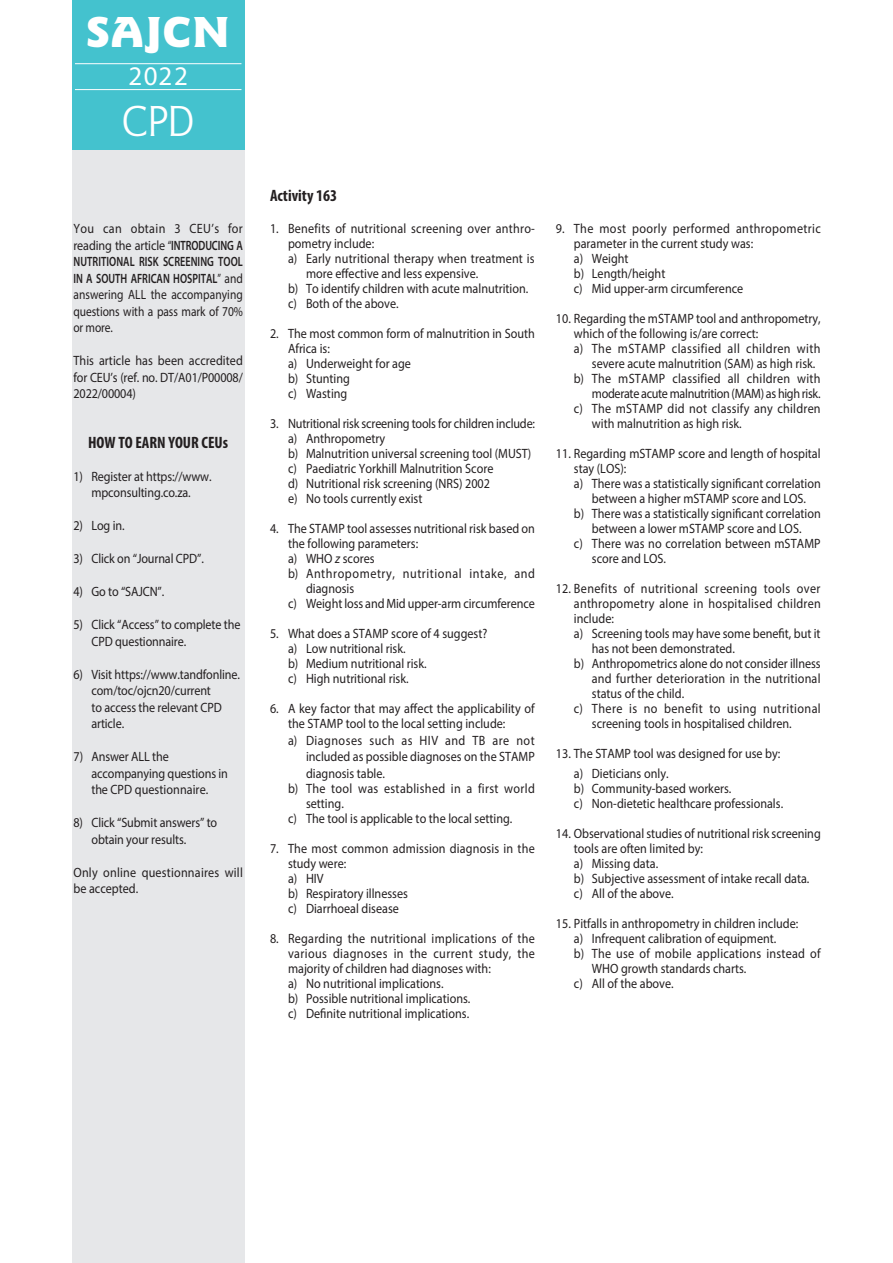
<style>
.page{position:relative;width:893px;height:1263px;background:#fff}
.page>*{position:absolute;margin:0;border:0;box-sizing:border-box;transform-origin:0 0}
.t1{font:900 45px "Goudy Sans Pro";letter-spacing:.025em;color:#fff}
.t2{font:45px "Goudy Sans Pro";color:#fff}
.t3{font:27px "Myriad Pro";color:#fff}
.t4{font:700 condensed 16.5px "Myriad Pro";color:#231f20}
.t5{font:13.5px/15px "Myriad Pro";color:#231f20;scale:.9 1}
.t6{font:13.5px "Myriad Pro";letter-spacing:.02em;color:#231f20;scale:.9 1}
.t7{font:13.5px "Myriad Pro";letter-spacing:.035em;color:#231f20;scale:.9 1}
.t8{font:13.5px "Myriad Pro";letter-spacing:-.025em;color:#231f20;scale:.9 1}
.t9{font:13.5px "Myriad Pro";letter-spacing:.045em;color:#231f20;scale:.9 1}
.t10{font:13.5px "Myriad Pro";letter-spacing:.025em;color:#231f20;scale:.9 1}
.t11{font:13.5px "Myriad Pro";letter-spacing:.03em;color:#231f20;scale:.9 1}
.s1{font-weight:600}
.s2{font-style:italic}
</style>
<div class="page">
<div style="left:72px;top:0;width:172px;height:151px;background:#44c2ce"></div>
<hr style="left:75px;top:63px;width:166px;height:1px;background:#fff">
<hr style="left:75px;top:89px;width:166px;height:1px;background:#fff">
<div style="left:72px;top:151px;width:172px;height:1111px;background:#e6e7e9"></div>
<h1 class="t1" style="left:87px;top:5px;width:145px">SAJCN</h1>
<h2 class="t3" style="left:128px;top:59px;width:61px">2022</h2>
<h1 class="t2" style="left:122px;top:96px;width:74px">CPD</h1>
<p class="t5" style="left:73px;top:220px;width:190px;line-height:16.5px;text-align:justify">You can obtain 3 CEU’s for reading the article “<span class="s1">INTRODUCING A NUTRITIONAL RISK SCREENING TOOL IN A SOUTH AFRICAN HOSPITAL</span>” and answering ALL the accompanying questions with a pass mark of 70% or more.</p>
<p class="t5" style="left:73px;top:352px;width:190px;line-height:16.5px;text-align:justify">This article has been accredited for CEU’s (ref. no. DT/A01/P00008/ 2022/00004)</p>
<p class="t4" style="left:88px;top:432px;width:142px">HOW TO EARN YOUR CEUs</p>
<p class="t5" style="left:73px;top:468px;width:155px;line-height:16.5px;text-align:center">1) Register at https://www. mpconsulting.co.za.</p>
<p class="t5" style="left:73px;top:518px;width:58px">2) Log in.</p>
<p class="t5" style="left:73px;top:551px;width:146px">3) Click on “Journal CPD”.</p>
<p class="t5" style="left:73px;top:584px;width:102px">4) Go to “SAJCN”.</p>
<p class="t5" style="left:91px;top:616px;width:167px;line-height:16.5px;text-indent:-18px">5) Click “Access” to complete the<br>CPD questionnaire.</p>
<p class="t5" style="left:91px;top:666px;width:167px;line-height:16.5px;text-indent:-18px">6) Visit https://www.tandfonline. com/toc/ojcn20/current<br>to access the relevant CPD article.</p>
<p class="t5" style="left:91px;top:748px;width:153px;line-height:16.5px;text-indent:-18px">7) Answer ALL the accompanying questions in the CPD questionnaire.</p>
<p class="t5" style="left:91px;top:814px;width:141px;line-height:16.5px;text-indent:-18px">8) Click “Submit answers” to obtain your results.</p>
<p class="t5" style="left:73px;top:864px;width:190px;line-height:16.5px">Only online questionnaires will be accepted.</p>
<p class="t4" style="left:270px;top:186px;width:69px">Activity 163</p>
<p class="t6" style="left:270px;top:220px;width:296px">1. Benefits of nutritional screening over anthro-</p>
<p class="t5" style="left:288px;top:236px;width:97px">pometry include:</p>
<p class="t5" style="left:288px;top:251px;width:276px">a) Early nutritional therapy when treatment is</p>
<p class="t5" style="left:306px;top:266px;width:193px">more effective and less expensive.</p>
<p class="t5" style="left:288px;top:281px;width:269px">b) To identify children with acute malnutrition.</p>
<p class="t5" style="left:288px;top:296px;width:124px">c) Both of the above.</p>
<p class="t5" style="left:288px;top:326px;width:276px;text-indent:-18px">2. The most common form of malnutrition in South<br>Africa is:<br>a) Underweight for age<br>b) Stunting<br>c) Wasting</p>
<p class="t5" style="left:288px;top:416px;width:276px;text-indent:-18px">3. Nutritional risk screening tools for children include: a) Anthropometry<br>b) Malnutrition universal screening tool (MUST) c) Paediatric Yorkhill Malnutrition Score<br>d) Nutritional risk screening (NRS) 2002<br>e) No tools currently exist</p>
<p class="t5" style="left:270px;top:521px;width:296px">4. The STAMP tool assesses nutritional risk based on</p>
<p class="t5" style="left:288px;top:536px;width:146px">the following parameters:</p>
<p class="t5" style="left:288px;top:551px;width:98px">a) WHO <span class="s2">z</span> scores</p>
<p class="t9" style="left:288px;top:565px;width:276px">b) Anthropometry, nutritional intake, and</p>
<p class="t5" style="left:306px;top:581px;width:55px">diagnosis</p>
<p class="t5" style="left:288px;top:596px;width:276px">c) Weight loss and Mid upper-arm circumference</p>
<p class="t5" style="left:288px;top:626px;width:223px;text-indent:-18px">5. What does a STAMP score of 4 suggest? a) Low nutritional risk.<br>b) Medium nutritional risk.<br>c) High nutritional risk.</p>
<p class="t5" style="left:288px;top:701px;width:276px;text-indent:-18px">6. A key factor that may affect the applicability of the STAMP tool to the local setting include:</p>
<p class="t5" style="left:306px;top:732px;width:256px;line-height:16.5px;text-align:justify;text-indent:-18px">a) Diagnoses such as HIV and TB are not included as possible diagnoses on the STAMP diagnosis table.</p>
<p class="t10" style="left:288px;top:780px;width:276px">b) The tool was established in a first world</p>
<p class="t5" style="left:306px;top:796px;width:44px">setting.</p>
<p class="t5" style="left:288px;top:811px;width:251px">c) The tool is applicable to the local setting.</p>
<p class="t5" style="left:288px;top:841px;width:276px;text-indent:-18px">7. The most common admission diagnosis in the study were:<br>a) HIV<br>b) Respiratory illnesses<br>c) Diarrhoeal disease</p>
<p class="t5" style="left:288px;top:931px;width:276px;text-indent:-18px">8. Regarding the nutritional implications of the various diagnoses in the current study, the majority of children had diagnoses with:<br>a) No nutritional implications.<br>b) Possible nutritional implications.<br>c) Definite nutritional implications.</p>
<p class="t5" style="left:574px;top:221px;width:276px;text-indent:-18px">9. The most poorly performed anthropometric parameter in the current study was:<br>a) Weight<br>b) Length/height<br>c) Mid upper-arm circumference</p>
<p class="t5" style="left:556px;top:311px;width:296px">10. Regarding the mSTAMP tool and anthropometry,</p>
<p class="t5" style="left:574px;top:326px;width:206px">which of the following is/are correct:</p>
<p class="t11" style="left:574px;top:340px;width:276px">a) The mSTAMP classified all children with</p>
<p class="t5" style="left:592px;top:356px;width:250px">severe acute malnutrition (SAM) as high risk.</p>
<p class="t6" style="left:574px;top:370px;width:276px">b) The mSTAMP classified all children with</p>
<p class="t8" style="left:592px;top:385px;width:256px">moderate acute malnutrition (MAM) as high risk.</p>
<p class="t6" style="left:574px;top:400px;width:276px">c) The mSTAMP did not classify any children</p>
<p class="t5" style="left:592px;top:416px;width:168px">with malnutrition as high risk.</p>
<p class="t5" style="left:556px;top:446px;width:296px">11. Regarding mSTAMP score and length of hospital</p>
<p class="t5" style="left:574px;top:461px;width:60px">stay (LOS):</p>
<p class="t5" style="left:574px;top:476px;width:276px">a) There was a statistically significant correlation</p>
<p class="t5" style="left:592px;top:491px;width:240px">between a higher mSTAMP score and LOS.</p>
<p class="t5" style="left:574px;top:506px;width:276px">b) There was a statistically significant correlation</p>
<p class="t5" style="left:592px;top:521px;width:234px">between a lower mSTAMP score and LOS.</p>
<p class="t5" style="left:574px;top:536px;width:276px">c) There was no correlation between mSTAMP</p>
<p class="t5" style="left:592px;top:551px;width:84px">score and LOS.</p>
<p class="t7" style="left:556px;top:580px;width:296px">12. Benefits of nutritional screening tools over</p>
<p class="t6" style="left:574px;top:595px;width:276px">anthropometry alone in hospitalised children</p>
<p class="t5" style="left:574px;top:611px;width:46px">include:</p>
<p class="t5" style="left:574px;top:626px;width:276px">a) Screening tools may have some benefit, but it</p>
<p class="t5" style="left:592px;top:641px;width:160px">has not been demonstrated.</p>
<p class="t5" style="left:574px;top:656px;width:276px">b) Anthropometrics alone do not consider illness</p>
<p class="t5" style="left:592px;top:671px;width:256px">and further deterioration in the nutritional</p>
<p class="t5" style="left:592px;top:686px;width:104px">status of the child.</p>
<p class="t7" style="left:574px;top:700px;width:276px">c) There is no benefit to using nutritional</p>
<p class="t5" style="left:592px;top:716px;width:224px">screening tools in hospitalised children.</p>
<p class="t5" style="left:574px;top:743px;width:231px;line-height:20.1px;text-indent:-18px">13. The STAMP tool was designed for use by: a) Dieticians only.</p>
<p class="t5" style="left:574px;top:781px;width:234px">b) Community-based workers.<br>c) Non-dietetic healthcare professionals.</p>
<p class="t5" style="left:574px;top:826px;width:276px;text-indent:-18px">14. Observational studies of nutritional risk screening tools are often limited by:<br>a) Missing data.<br>b) Subjective assessment of intake recall data. c) All of the above.</p>
<p class="t5" style="left:556px;top:916px;width:271px">15. Pitfalls in anthropometry in children include:</p>
<p class="t5" style="left:574px;top:931px;width:226px">a) Infrequent calibration of equipment.</p>
<p class="t6" style="left:574px;top:945px;width:276px">b) The use of mobile applications instead of</p>
<p class="t5" style="left:592px;top:961px;width:173px">WHO growth standards charts.</p>
<p class="t5" style="left:574px;top:976px;width:112px">c) All of the above.</p>
</div>
